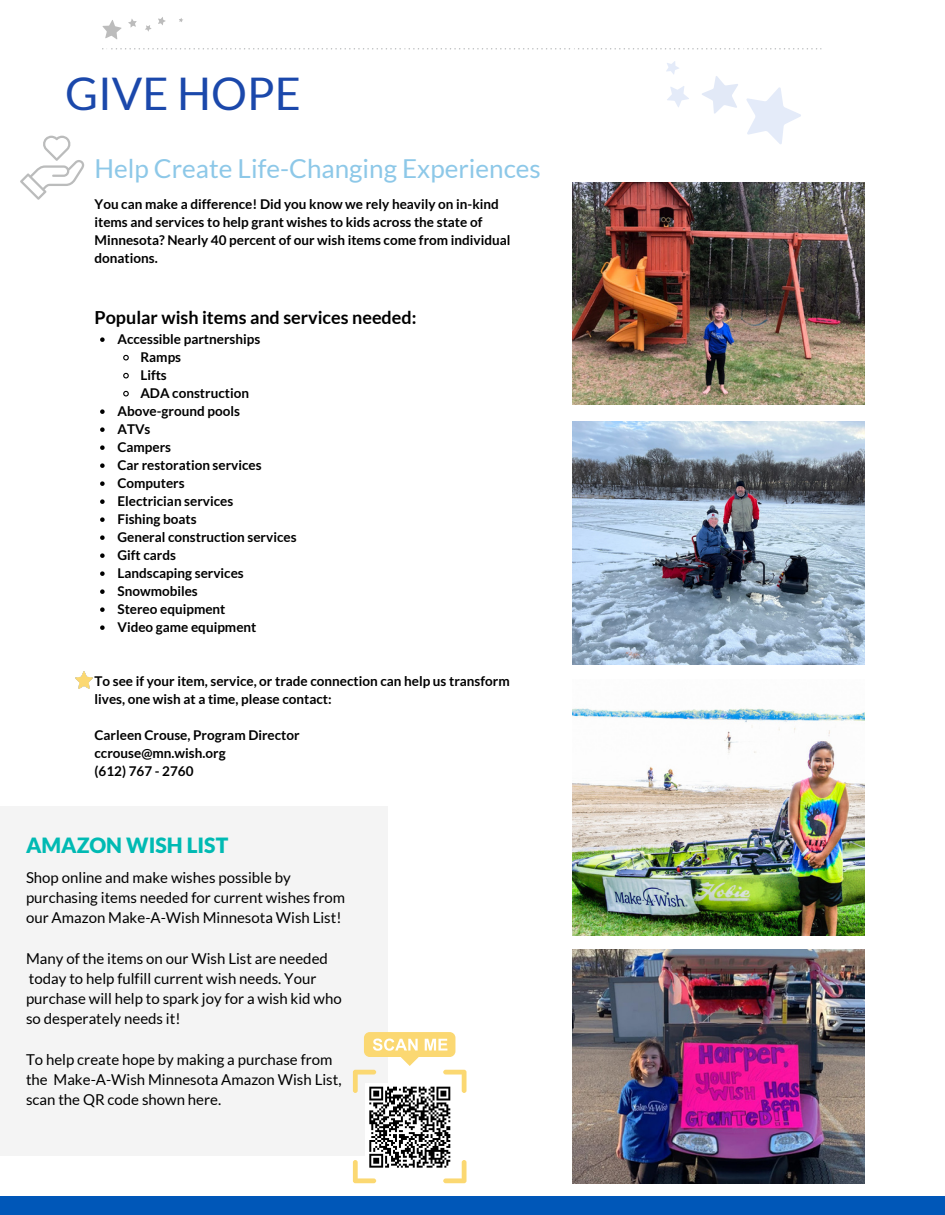
<style>
.page{position:relative;width:945px;height:1215px;background:#fff}
.page>*{position:absolute;margin:0;border:0;box-sizing:border-box;transform-origin:0 0}
.t1{font:45px "Lato";color:#1b48ab}
.t2{font:26.1px "Lato";color:#8dc8e8}
.t3{font:900 21px "Lato";color:#00bab3}
.t4{font:700 18px "Lato";color:#000}
.t5{font:15px/20.2px "Lato";color:#000}
.t6{font:700 13.5px/18px "Lato";color:#000}
</style>
<div class="page">
<svg style="left:102px;top:48px;width:719px;height:2px"></svg>
<svg style="left:102px;top:20px;width:20px;height:20px"></svg>
<svg style="left:128px;top:19px;width:9px;height:9px"></svg>
<svg style="left:145px;top:25px;width:7px;height:7px"></svg>
<svg style="left:158px;top:17px;width:8px;height:8px"></svg>
<svg style="left:179px;top:18px;width:4px;height:4px"></svg>
<svg style="left:667px;top:86px;width:22px;height:21px"></svg>
<svg style="left:702px;top:76px;width:36px;height:38px"></svg>
<svg style="left:666px;top:61px;width:13px;height:14px"></svg>
<svg style="left:746px;top:87px;width:55px;height:57px"></svg>
<div style="left:0;top:1196px;width:945px;height:19px;background:#0057b8"></div>
<svg style="left:20px;top:136px;width:64px;height:64px"></svg>
<div style="left:0;top:806px;width:388px;height:350px;background:#f4f4f4"></div>
<div style="left:364px;top:1032px;width:91px;height:25px;background:#fbd872;border-radius:6px"></div>
<svg style="left:353px;top:1039px;width:114px;height:144px"></svg>
<img style="left:572px;top:950px;width:293px;height:234px">
<img style="left:572px;top:708px;width:293px;height:227px">
<img style="left:572px;top:183px;width:293px;height:222px">
<img style="left:572px;top:421px;width:293px;height:243px">
<svg style="left:100px;top:337px;width:5px;height:5px"></svg>
<svg style="left:123px;top:354px;width:6px;height:7px"></svg>
<svg style="left:123px;top:372px;width:6px;height:7px"></svg>
<svg style="left:123px;top:390px;width:6px;height:7px"></svg>
<svg style="left:100px;top:409px;width:5px;height:5px"></svg>
<svg style="left:100px;top:427px;width:5px;height:5px"></svg>
<svg style="left:100px;top:445px;width:5px;height:5px"></svg>
<svg style="left:100px;top:463px;width:5px;height:5px"></svg>
<svg style="left:100px;top:481px;width:5px;height:5px"></svg>
<svg style="left:100px;top:499px;width:5px;height:5px"></svg>
<svg style="left:100px;top:517px;width:5px;height:5px"></svg>
<svg style="left:100px;top:535px;width:5px;height:5px"></svg>
<svg style="left:100px;top:553px;width:5px;height:5px"></svg>
<svg style="left:100px;top:571px;width:5px;height:5px"></svg>
<svg style="left:100px;top:589px;width:5px;height:5px"></svg>
<svg style="left:100px;top:607px;width:5px;height:5px"></svg>
<svg style="left:100px;top:625px;width:5px;height:5px"></svg>
<img style="left:75px;top:672px;width:17px;height:17px">
<p class="t1" style="left:65px;top:66px;width:237px">GIVE HOPE</p>
<p class="t2" style="left:94px;top:152px;width:448px">Help Create Life-Changing Experiences</p>
<p class="t6" style="left:94px;top:195px;width:417px">You can make a difference! Did you know we rely heavily on in-kind items and services to help grant wishes to kids across the state of Minnesota? Nearly 40 percent of our wish items come from individual donations.</p>
<p class="t4" style="left:94px;top:306px;width:324px">Popular wish items and services needed:</p>
<p class="t6" style="left:117px;top:330px;width:144px">Accessible partnerships</p>
<p class="t6" style="left:140px;top:348px;width:42px">Ramps</p>
<p class="t6" style="left:140px;top:366px;width:28px">Lifts</p>
<p class="t6" style="left:140px;top:384px;width:110px">ADA construction</p>
<p class="t6" style="left:117px;top:402px;width:124px">Above-ground pools</p>
<p class="t6" style="left:117px;top:420px;width:35px">ATVs</p>
<p class="t6" style="left:117px;top:438px;width:55px">Campers</p>
<p class="t6" style="left:117px;top:456px;width:146px">Car restoration services</p>
<p class="t6" style="left:117px;top:474px;width:69px">Computers</p>
<p class="t6" style="left:117px;top:492px;width:117px">Electrician services</p>
<p class="t6" style="left:117px;top:510px;width:81px">Fishing boats</p>
<p class="t6" style="left:117px;top:528px;width:181px">General construction services</p>
<p class="t6" style="left:117px;top:546px;width:60px">Gift cards</p>
<p class="t6" style="left:117px;top:564px;width:128px">Landscaping services</p>
<p class="t6" style="left:117px;top:582px;width:82px">Snowmobiles</p>
<p class="t6" style="left:117px;top:600px;width:110px">Stereo equipment</p>
<p class="t6" style="left:117px;top:618px;width:141px">Video game equipment</p>
<p class="t6" style="left:94px;top:672px;width:417px">To see if your item, service, or trade connection can help us transform lives, one wish at a time, please contact:</p>
<p class="t6" style="left:94px;top:726px;width:207px">Carleen Crouse, Program Director</p>
<p class="t6" style="left:94px;top:744px;width:133px">ccrouse@mn.wish.org</p>
<p class="t6" style="left:94px;top:762px;width:101px">(612) 767 - 2760</p>
<p class="t3" style="left:26px;top:832px;width:204px">AMAZON WISH LIST</p>
<p class="t5" style="left:26px;top:867px;width:321px">Shop online and make wishes possible by purchasing items needed for current wishes from our Amazon Make-A-Wish Minnesota Wish List!</p>
<p class="t5" style="left:26px;top:948px;width:317px">Many of the items on our Wish List are needed today to help fulfill current wish needs. Your purchase will help to spark joy for a wish kid who so desperately needs it!</p>
<p class="t5" style="left:26px;top:1049px;width:317px">To help create hope by making a purchase from the Make-A-Wish Minnesota Amazon Wish List, scan the QR code shown here.</p>
</div>
